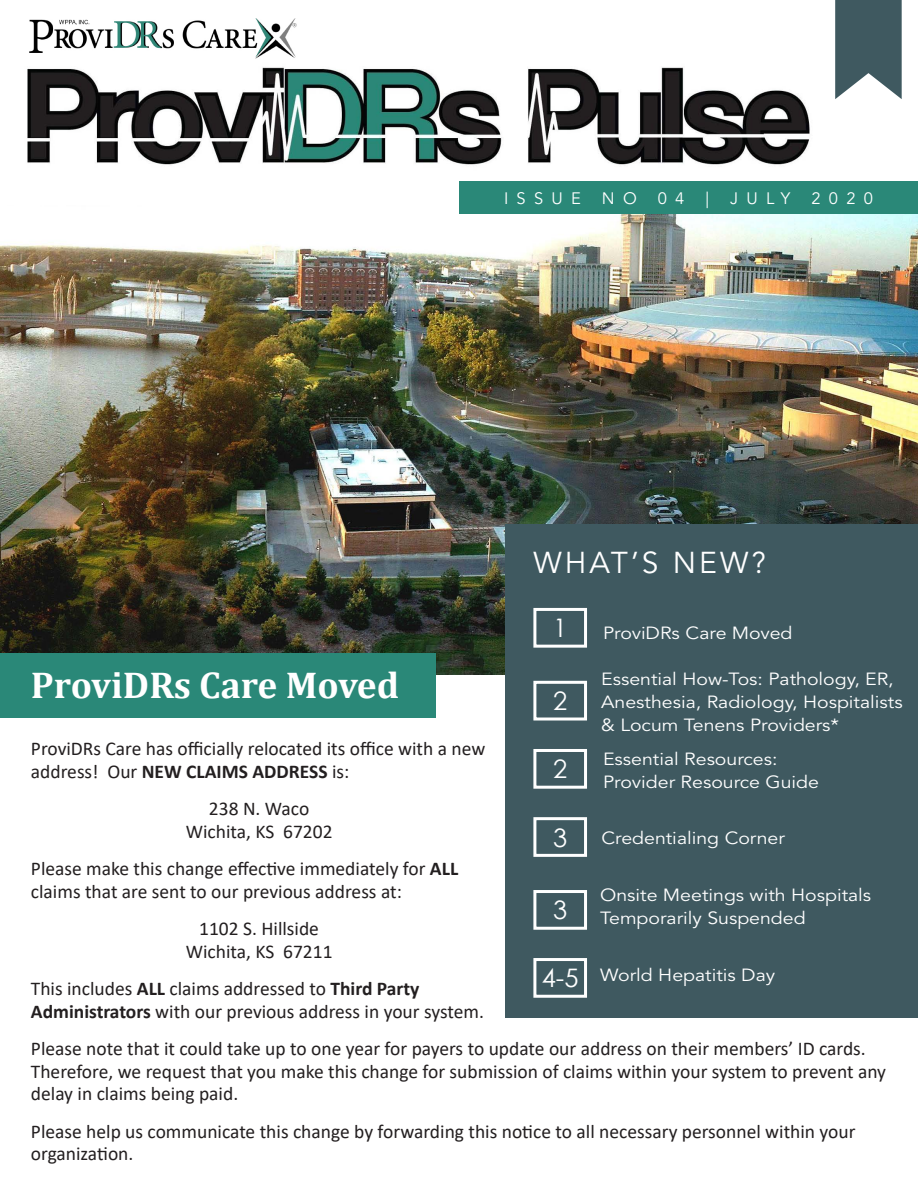
<style>
.page{position:relative;width:918px;height:1188px;background:#fff}
.page>*{position:absolute;margin:0;border:0;box-sizing:border-box;transform-origin:0 0}
.t1{font:700 37.5px "Cambria";color:#fff}
.t2{font:30px "Avenir LT Std";letter-spacing:.1em;color:#fff}
.t3{font:25.5px "Century Gothic";color:#fff}
.t4{font:19.5px/22.5px "Calibri";color:#231f20}
.t5{font:17.55px/23.4px "Avenir LT Std";color:#fff;scale:1.11 1}
.t6{font:16.5px "Avenir LT Std";letter-spacing:.5em;color:#fff}
.s1{font-weight:700}
</style>
<div class="page">
<img style="left:0;top:214px;width:918px;height:461px">
<div style="left:0;top:653px;width:436px;height:65px;background:#2a8878"></div>
<div style="left:506px;top:525px;width:412px;height:493px;background:#3f5960"></div>
<div style="left:459px;top:182px;width:459px;height:32px;background:#2a8878"></div>
<img style="left:27px;top:67px;width:783px;height:98px">
<img style="left:29px;top:18px;width:268px;height:41px">
<div style="left:533px;top:608px;width:54px;height:40px;border:3px solid #fff"></div>
<div style="left:533px;top:890px;width:54px;height:40px;border:3px solid #fff"></div>
<div style="left:533px;top:817px;width:54px;height:40px;border:3px solid #fff"></div>
<div style="left:533px;top:749px;width:54px;height:40px;border:3px solid #fff"></div>
<div style="left:533px;top:681px;width:54px;height:40px;border:3px solid #fff"></div>
<svg style="left:835px;top:0;width:67px;height:99px;background:#596f75"></svg>
<div style="left:533px;top:958px;width:54px;height:40px;border:3px solid #fff"></div>
<p class="t6" style="left:504px;top:189px;width:78px">ISSUE</p>
<p class="t6" style="left:602px;top:189px;width:36px">N O</p>
<p class="t6" style="left:658px;top:189px;width:28px">0 4</p>
<p class="t6" style="left:706px;top:189px;width:5px">|</p>
<p class="t6" style="left:730px;top:189px;width:62px">JULY</p>
<p class="t6" style="left:812px;top:189px;width:63px">2020</p>
<p class="t2" style="left:533px;top:545px;width:234px">WHAT’S NEW?</p>
<p class="t3" style="left:553px;top:610px;width:16px">1</p>
<p class="t5" style="left:603px;top:622px;width:172px">ProviDRs Care Moved</p>
<p class="t5" style="left:601px;top:667px;width:273px">Essential How-Tos: Pathology, ER,<br>Anesthesia, Radiology, Hospitalists &amp; Locum Tenens Providers*</p>
<p class="t5" style="left:603px;top:747px;width:159px">Essential Resources:</p>
<p class="t5" style="left:603px;top:771px;width:196px">Provider Resource Guide</p>
<p class="t1" style="left:31px;top:659px;width:370px">ProviDRs Care Moved</p>
<p class="t3" style="left:553px;top:683px;width:16px">2</p>
<p class="t4" style="left:31px;top:737px;width:456px">ProviDRs Care has officially relocated its office with a new address! Our <span class="s1">NEW CLAIMS ADDRESS</span> is:</p>
<p class="t4" style="left:186px;top:797px;width:148px;text-align:center">238 N. Waco<br>Wichita, KS 67202</p>
<p class="t4" style="left:31px;top:857px;width:429px">Please make this change effective immediately for <span class="s1">ALL </span>claims that are sent to our previous address at:</p>
<p class="t4" style="left:186px;top:917px;width:148px;text-align:center">1102 S. Hillside<br>Wichita, KS 67211</p>
<p class="t4" style="left:31px;top:977px;width:455px">This includes <span class="s1">ALL</span> claims addressed to <span class="s1">Third Party<br>Administrators</span> with our previous address in your system.</p>
<p class="t4" style="left:31px;top:1037px;width:857px">Please note that it could take up to one year for payers to update our address on their members’ ID cards.<br>Therefore, we request that you make this change for submission of claims within your system to prevent any delay in claims being paid.</p>
<p class="t4" style="left:31px;top:1119px;width:826px">Please help us communicate this change by forwarding this notice to all necessary personnel within your organization.</p>
<p class="t3" style="left:553px;top:751px;width:16px">2</p>
<p class="t3" style="left:553px;top:820px;width:16px">3</p>
<p class="t5" style="left:602px;top:827px;width:167px">Credentialing Corner</p>
<p class="t5" style="left:600px;top:884px;width:246px">Onsite Meetings with Hospitals<br>Temporarily Suspended</p>
<p class="t3" style="left:553px;top:892px;width:16px">3</p>
<p class="t3" style="left:542px;top:960px;width:38px">4-5</p>
<p class="t5" style="left:600px;top:963px;width:159px">World Hepatitis Day</p>
</div>
